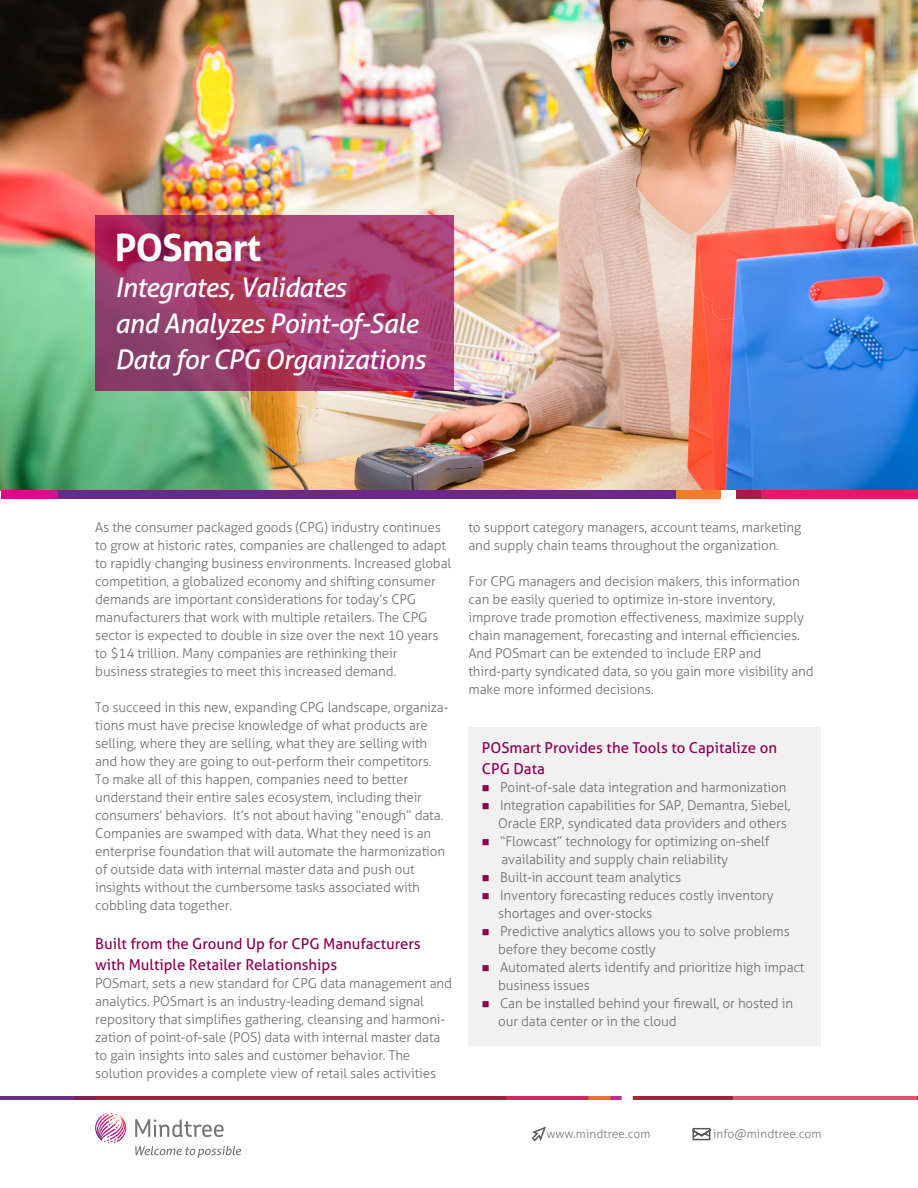
<style>
.page{position:relative;width:918px;height:1188px;background:#fff}
.page>*{position:absolute;margin:0;border:0;box-sizing:border-box;transform-origin:0 0}
.t1{font:700 37.65px "Aller Typo";letter-spacing:-.025em;color:#fff}
.t2{font:italic 27px/36px "Aller Typo";letter-spacing:-.025em;color:#fff}
.t3{font:15px/21px "Aller Typo";color:#8a0054}
.t4{font:300 13.5px/18px "Aller Typo";letter-spacing:-.01em;color:#6d6e71}
.t5{font:300 12px "Aller Typo";letter-spacing:.01em;color:#77787b}
.s1{color:#8a0054}
</style>
<div class="page">
<img style="left:1px;top:0;width:917px;height:490px">
<div style="left:19px;top:490px;width:658px;height:8px;background:#6c2888"></div>
<div style="left:1px;top:490px;width:56px;height:8px;background:#d40e8c"></div>
<div style="left:691px;top:490px;width:222px;height:8px;background:#a51f3b"></div>
<div style="left:677px;top:490px;width:58px;height:8px;background:#f47b29"></div>
<div style="left:761px;top:490px;width:157px;height:8px;background:#dd1e5b"></div>
<div style="left:721px;top:490px;width:14px;height:8px;background:#fff"></div>
<svg style="left:692px;top:1128px;width:19px;height:13px"></svg>
<svg style="left:531px;top:1126px;width:15px;height:16px"></svg>
<img style="left:0;top:1097px;width:917px;height:2px">
<div style="left:469px;top:727px;width:352px;height:319px;background:#f1f1f2"></div>
<svg style="left:95px;top:215px;width:359px;height:176px;background:#a13a69"></svg>
<svg style="left:135px;top:1119px;width:89px;height:18px"></svg>
<svg style="left:95px;top:1113px;width:29px;height:28px"></svg>
<svg style="left:135px;top:1146px;width:106px;height:12px"></svg>
<h1 class="t1" style="left:115px;top:224px;width:148px">POSmart</h1>
<h2 class="t2" style="left:115px;top:269px;width:312px">Integrates, Validates<br>and Analyzes Point-of-Sale<br>Data for CPG Organizations</h2>
<p class="t4" style="left:95px;top:519px;width:358px">As the consumer packaged goods (CPG) industry continues to grow at historic rates, companies are challenged to adapt to rapidly changing business environments. Increased global competition, a globalized economy and shifting consumer demands are important considerations for today’s CPG manufacturers that work with multiple retailers. The CPG sector is expected to double in size over the next 10 years to $14 trillion. Many companies are rethinking their business strategies to meet this increased demand.</p>
<p class="t4" style="left:95px;top:699px;width:355px">To succeed in this new, expanding CPG landscape, organiza&shy;tions must have precise knowledge of what products are selling, where they are selling, what they are selling with and how they are going to out-perform their competitors.<br>To make all of this happen, companies need to better understand their entire sales ecosystem, including their consumers’ behaviors. It’s not about having “enough” data.<br>Companies are swamped with data. What they need is an enterprise foundation that will automate the harmonization of outside data with internal master data and push out insights without the cumbersome tasks associated with cobbling data together.</p>
<p class="t3" style="left:95px;top:933px;width:327px">Built from the Ground Up for CPG Manufacturers with Multiple Retailer Relationships</p>
<p class="t4" style="left:95px;top:975px;width:358px">POSmart, sets a new standard for CPG data management and analytics. POSmart is an industry-leading demand signal repository that simplifies gathering, cleansing and harmoni&shy;zation of point-of-sale (POS) data with internal master data to gain insights into sales and customer behavior. The solution provides a complete view of retail sales activities</p>
<p class="t4" style="left:469px;top:519px;width:334px">to support category managers, account teams, marketing and supply chain teams throughout the organization.</p>
<p class="t4" style="left:469px;top:573px;width:347px">For CPG managers and decision makers, this information can be easily queried to optimize in-store inventory, improve trade promotion effectiveness, maximize supply chain management, forecasting and internal efficiencies.<br>And POSmart can be extended to include ERP and third-party syndicated data, so you gain more visibility and make more informed decisions.</p>
<p class="t3" style="left:482px;top:737px;width:297px">POSmart Provides the Tools to Capitalize on<br>CPG Data</p>
<p class="t4" style="left:482px;top:778px;width:306px"><span class="s1">■</span> Point-of-sale data integration and harmonization</p>
<p class="t4" style="left:482px;top:796px;width:310px;text-align:right"><span class="s1">■</span> Integration capabilities for SAP, Demantra, Siebel,<br>Oracle ERP, syndicated data providers and others</p>
<p class="t4" style="left:501px;top:832px;width:270px;text-indent:-19px"><span class="s1">■</span> “Flowcast” technology for optimizing on-shelf availability and supply chain reliability</p>
<p class="t4" style="left:482px;top:868px;width:201px"><span class="s1">■</span> Built-in account team analytics</p>
<p class="t4" style="left:498px;top:886px;width:277px;text-indent:-16px"><span class="s1">■</span> Inventory forecasting reduces costly inventory shortages and over-stocks</p>
<p class="t4" style="left:498px;top:922px;width:293px;text-indent:-16px"><span class="s1">■</span> Predictive analytics allows you to solve problems before they become costly</p>
<p class="t4" style="left:498px;top:958px;width:308px;text-indent:-16px"><span class="s1">■</span> Automated alerts identify and prioritize high impact business issues</p>
<p class="t4" style="left:498px;top:994px;width:297px;text-indent:-16px"><span class="s1">■</span> Can be installed behind your firewall, or hosted in our data center or in the cloud</p>
<p class="t5" style="left:546px;top:1127px;width:106px">www.mindtree.com</p>
<p class="t5" style="left:713px;top:1127px;width:110px">info@mindtree.com</p>
</div>
